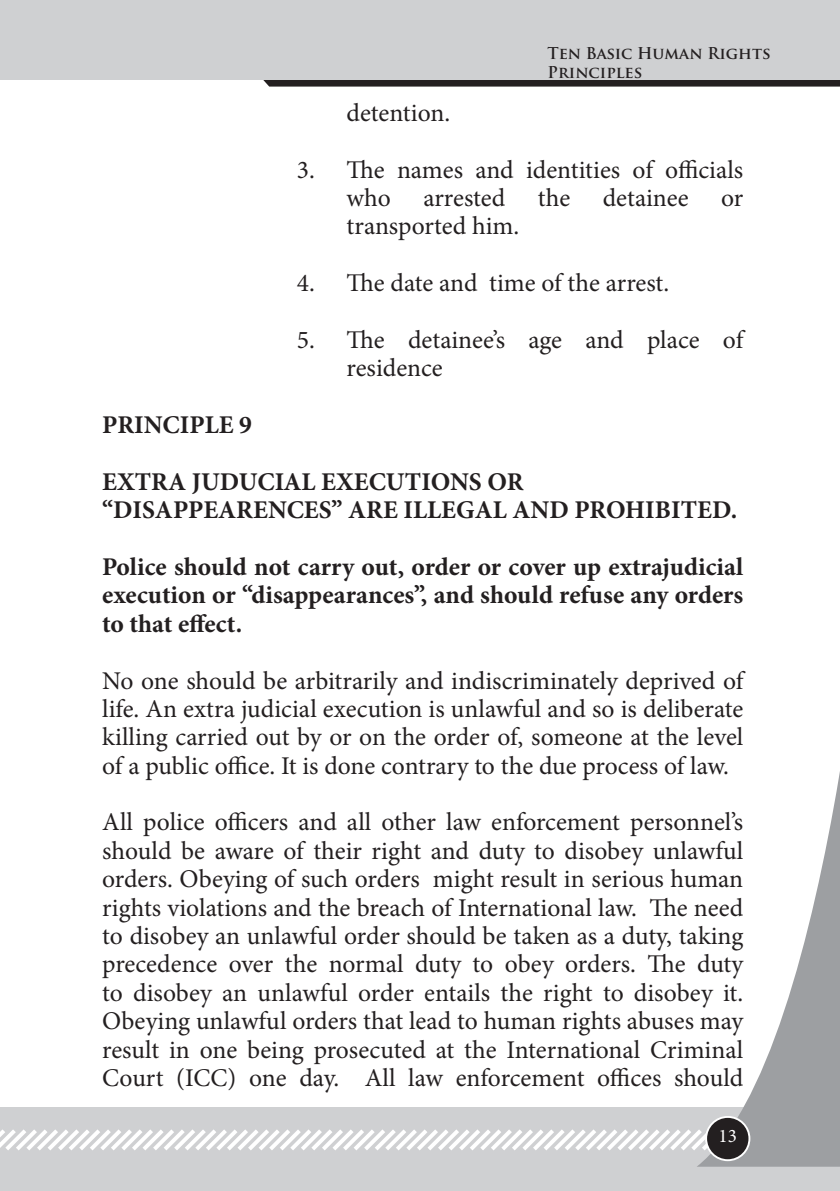
<style>
.page{position:relative;width:840px;height:1191px;background:#fff}
.page>*{position:absolute;margin:0;border:0;box-sizing:border-box;transform-origin:0 0}
.t1{font:25.6px/28.4px "Minion Pro";color:#231f20}
.t2{font:700 25.6px/28.4px "Minion Pro";color:#231f20}
.t3{font:19.2px "Minion Pro";color:#fff}
.t4{font:700 15.8px/19px "Trajan Pro";color:#231f20}
</style>
<div class="page">
<div style="left:0;top:1107px;width:839px;height:84px;background:#cfd0d2"></div>
<svg style="left:0;top:1129px;width:696px;height:21px"></svg>
<svg style="left:696px;top:777px;width:143px;height:389px"></svg>
<div style="left:705px;top:1117px;width:44px;height:43px;background:#231f20;border-radius:50%"></div>
<div style="left:704px;top:1116px;width:46px;height:45px;border:2px solid #fff;border-radius:50%"></div>
<svg style="left:191px;top:79px;width:648px;height:8px;background:#585657"></svg>
<div style="left:0;top:0;width:839px;height:79px;background:#cfd0d2"></div>
<p class="t4" style="left:547px;top:44px;width:224px">Ten Basic Human Rights<br>Principles</p>
<p class="t1" style="left:346px;top:98px;width:105px">detention.</p>
<p class="t1" style="left:346px;top:155px;width:398px;text-indent:-50px">3. The names and identities of officials who</p>
<p class="t1" style="left:423px;top:184px;width:83px">arrested</p>
<p class="t1" style="left:537px;top:184px;width:34px">the</p>
<p class="t1" style="left:602px;top:184px;width:87px">detainee</p>
<p class="t1" style="left:720px;top:184px;width:24px">or</p>
<p class="t1" style="left:346px;top:212px;width:174px">transported him.</p>
<p class="t1" style="left:297px;top:269px;width:373px">4. The date and time of the arrest.</p>
<p class="t1" style="left:346px;top:325px;width:398px;text-indent:-50px">5. The detainee’s age and place of residence</p>
<p class="t2" style="left:102px;top:410px;width:151px">PRINCIPLE 9</p>
<p class="t2" style="left:102px;top:467px;width:636px">EXTRA JUDUCIAL EXECUTIONS OR “DISAPPEARENCES” ARE ILLEGAL AND PROHIBITED.</p>
<p class="t2" style="left:102px;top:552px;width:642px;text-align:justify">Police should not carry out, order or cover up extrajudicial execution or “disappearances”, and should refuse any orders to that effect.</p>
<p class="t1" style="left:102px;top:666px;width:642px;text-align:justify">No one should be arbitrarily and indiscriminately deprived of life. An extra judicial execution is unlawful and so is deliberate killing carried out by or on the order of, someone at the level of a public office. It is done contrary to the due process of law.</p>
<p class="t1" style="left:102px;top:808px;width:642px;text-align:justify">All police officers and all other law enforcement personnel’s should be aware of their right and duty to disobey unlawful orders. Obeying of such orders might result in serious human rights violations and the breach of International law. The need to disobey an unlawful order should be taken as a duty, taking precedence over the normal duty to obey orders. The duty to disobey an unlawful order entails the right to disobey it.<br>Obeying unlawful orders that lead to human rights abuses may result in one being prosecuted at the International Criminal Court (ICC) one day. All law enforcement offices should</p>
<p class="t3" style="left:718px;top:1122px;width:20px">13</p>
</div>
